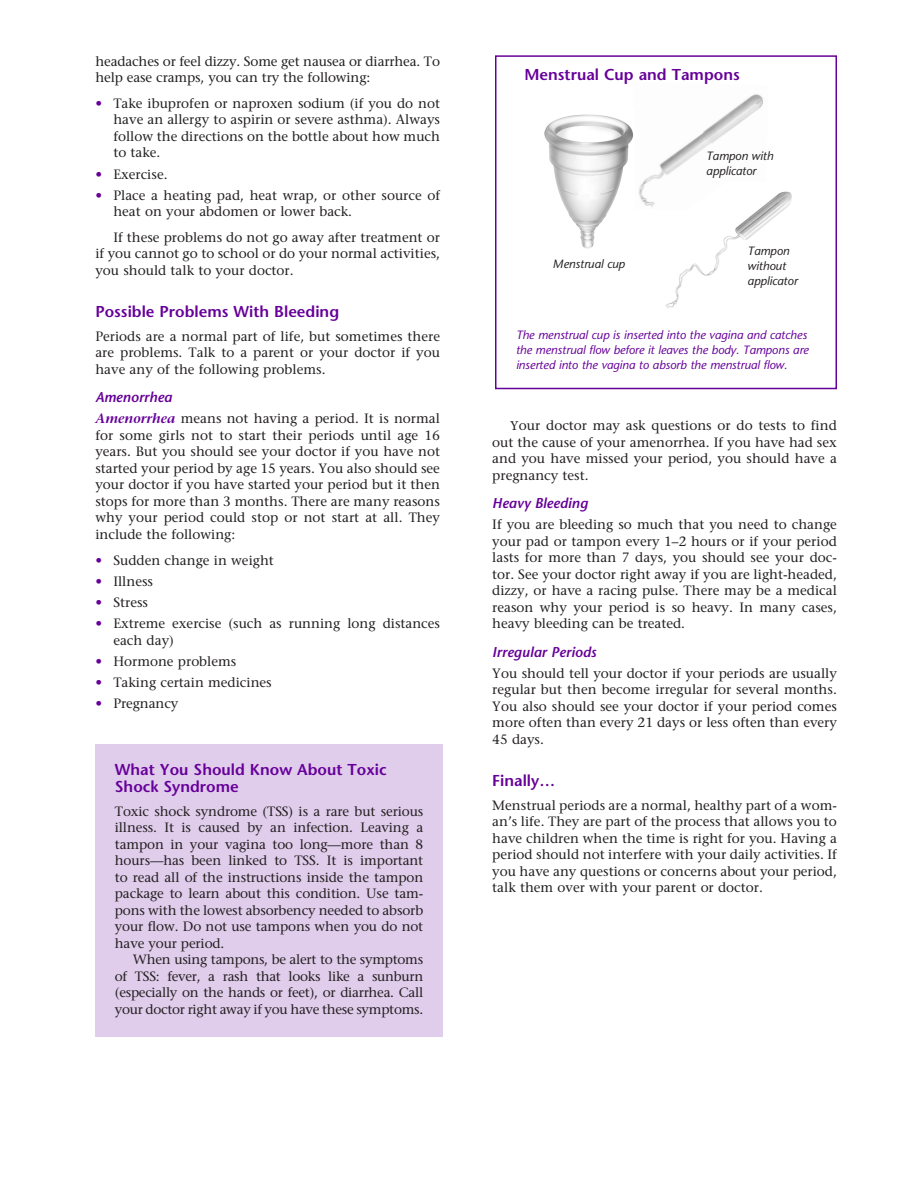
<style>
.page{position:relative;width:918px;height:1188px;background:#fff}
.page>*{position:absolute;margin:0;border:0;box-sizing:border-box;transform-origin:0 0}
.t1{font:600 15.75px/16.5px "Stone Sans Std";color:#609}
.t2{font:italic 600 14.25px "Stone Sans Std";color:#609}
.t3{font:500 13.5px/16.5px "Stone Serif Std";color:#231f20;text-align:justify}
.t4{font:italic 500 12px/15px "Stone Sans Std";letter-spacing:-.005em;color:#609}
.t5{font:italic 500 12px/15px "Stone Sans Std";letter-spacing:-.005em;color:#231f20}
.s1{color:#609}
.s2{font-weight:600;font-style:italic;color:#609}
.s3{font-family:"Minion Pro"}
</style>
<div class="page">
<div style="left:95px;top:744px;width:348px;height:293px;background:#e0cceb"></div>
<div style="left:495px;top:55px;width:342px;height:334px;border:2px solid #609"></div>
<img style="left:639px;top:94px;width:124px;height:113px">
<img style="left:664px;top:182px;width:128px;height:127px">
<img style="left:544px;top:114px;width:90px;height:135px">
<p class="t3" style="left:95px;top:53px;width:346px">headaches or feel dizzy. Some get nausea or diarrhea. To help ease cramps, you can try the following:</p>
<p class="t3" style="left:113px;top:95px;width:328px;text-indent:-18px"><span class="s1">•</span> Take ibuprofen or naproxen sodium (if you do not have an allergy to aspirin or severe asthma). Always follow the directions on the bottle about how much to take.</p>
<p class="t3" style="left:95px;top:166px;width:74px"><span class="s1">•</span> Exercise.</p>
<p class="t3" style="left:113px;top:187px;width:328px;text-indent:-18px"><span class="s1">•</span> Place a heating pad, heat wrap, or other source of heat on your abdomen or lower back.</p>
<p class="t3" style="left:95px;top:229px;width:346px;text-indent:18px">If these problems do not go away after treatment or if you cannot go to school or do your normal activities, you should talk to your doctor.</p>
<p class="t1" style="left:95px;top:303px;width:245px">Possible Problems With Bleeding</p>
<p class="t3" style="left:95px;top:328px;width:346px">Periods are a normal part of life, but sometimes there are problems. Talk to a parent or your doctor if you have any of the following problems.</p>
<p class="t2" style="left:95px;top:389px;width:78px">Amenorrhea</p>
<p class="t3" style="left:95px;top:410px;width:346px"><span class="s2">Amenorrhea</span> means not having a period. It is normal for some girls not to start their periods until age 16 years. But you should see your doctor if you have not started your period by age 15 years. You also should see your doctor if you have started your period but it then stops for more than 3 months. There are many reasons why your period could stop or not start at all. They include the following:</p>
<p class="t3" style="left:95px;top:552px;width:180px"><span class="s1">•</span> Sudden change in weight</p>
<p class="t3" style="left:95px;top:573px;width:59px"><span class="s1">•</span> Illness</p>
<p class="t3" style="left:95px;top:594px;width:54px"><span class="s1">•</span> Stress</p>
<p class="t3" style="left:113px;top:615px;width:328px;text-indent:-18px"><span class="s1">•</span> Extreme exercise (such as running long distances each day)</p>
<p class="t3" style="left:95px;top:653px;width:142px"><span class="s1">•</span> Hormone problems</p>
<p class="t3" style="left:95px;top:674px;width:178px"><span class="s1">•</span> Taking certain medicines</p>
<p class="t3" style="left:95px;top:695px;width:84px"><span class="s1">•</span> Pregnancy</p>
<p class="t1" style="left:115px;top:762px;width:273px">What You Should Know About Toxic<br>Shock Syndrome</p>
<p class="t3" style="left:115px;top:803px;width:310px">Toxic shock syndrome (TSS) is a rare but serious illness. It is caused by an infection. Leaving a tampon in your vagina too long—more than 8 hours—has been linked to TSS. It is important to read all of the instructions inside the tampon package to learn about this condition. Use tam&shy;pons with the lowest absorbency needed to absorb your flow. Do not use tampons when you do not have your period.</p>
<p class="t3" style="left:115px;top:951px;width:310px;text-indent:18px">When using tampons, be alert to the symptoms of TSS: fever, a rash that looks like a sunburn (especially on the hands or feet), or diarrhea. Call your doctor right away if you have these symptoms.</p>
<p class="t1" style="left:524px;top:67px;width:217px">Menstrual Cup and Tampons</p>
<p class="t5" style="left:553px;top:256px;width:73px">Menstrual cup</p>
<p class="t5" style="left:706px;top:148px;width:69px">Tampon with applicator</p>
<p class="t5" style="left:748px;top:244px;width:52px">Tampon without applicator</p>
<p class="t4" style="left:516px;top:327px;width:294px">The menstrual cup is inserted into the vagina and catches the menstrual flow before it leaves the body. Tampons are inserted into the vagina to absorb the menstrual flow.</p>
<p class="t3" style="left:492px;top:417px;width:346px;text-indent:18px"><span class="s3">Y</span>our doctor may ask questions or do tests to find out the cause of your amenorrhea. If you have had sex and you have missed your period, you should have a pregnancy test.</p>
<p class="t2" style="left:492px;top:495px;width:97px">Heavy Bleeding</p>
<p class="t3" style="left:492px;top:516px;width:346px">If you are bleeding so much that you need to change your pad or tampon every 1–2 hours or if your period lasts for more than 7 days, you should see your doc&shy;tor. See your doctor right away if you are light-headed, dizzy, or have a racing pulse. There may be a medical reason why your period is so heavy. In many cases, heavy bleeding can be treated.</p>
<p class="t2" style="left:492px;top:643px;width:106px">Irregular Periods</p>
<p class="t3" style="left:492px;top:665px;width:346px">You should tell your doctor if your periods are usually regular but then become irregular for several months.<br>You also should see your doctor if your period comes more often than every 21 days or less often than every 45 days.</p>
<p class="t1" style="left:492px;top:772px;width:64px">Finally…</p>
<p class="t3" style="left:492px;top:797px;width:346px">Menstrual periods are a normal, healthy part of a wom&shy;an’s life. They are part of the process that allows you to have children when the time is right for you. Having a period should not interfere with your daily activities. If you have any questions or concerns about your period, talk them over with your parent or doctor.</p>
</div>
